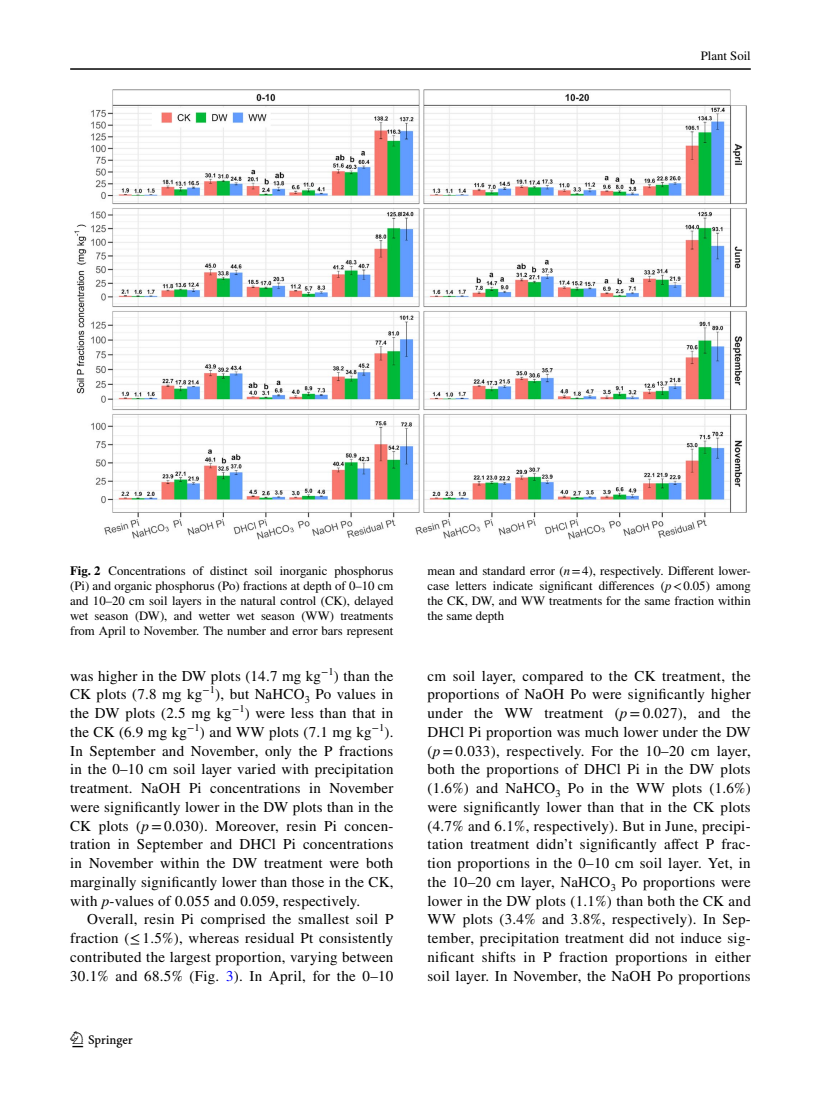
<style>
.page{position:relative;width:821px;height:1106px;background:#fff}
.page>*{position:absolute;margin:0;border:0;box-sizing:border-box;transform-origin:0 0}
.t1{font:22.5px "Springnew Regular 2";color:#000}
.t2{font:15px/18.8px "STIX";letter-spacing:.02em;color:#000;text-align:justify}
.t3{font:12.75px/15px "STIX";color:#000;text-align:justify}
.s1{font-weight:700}
.s2{font-style:italic}
.s3{color:#00f}
</style>
<div class="page">
<hr style="left:70px;top:68px;width:680px;height:2px;background:#000">
<img style="left:74px;top:89px;width:672px;height:450px">
<p class="t3" style="left:701px;top:49px;width:51px">Plant Soil</p>
<p class="t3" style="left:70px;top:564px;width:325px"><span class="s1">Fig. 2</span> Concentrations of distinct soil inorganic phosphorus (Pi) and organic phosphorus (Po) fractions at depth of 0–10 cm and 10–20 cm soil layers in the natural control (CK), delayed wet season (DW), and wetter wet season (WW) treatments from April to November. The number and error bars represent</p>
<p class="t3" style="left:427px;top:564px;width:325px">mean and standard error (<span class="s2">n</span>=4), respectively. Different lower&shy;case letters indicate significant differences (<span class="s2">p</span>&lt;0.05) among the CK, DW, and WW treatments for the same fraction within the same depth</p>
<p class="t2" style="left:70px;top:667px;width:325px">was higher in the DW plots (14.7 mg kg<sup>−1</sup>) than the CK plots (7.8 mg kg<sup>−1</sup>), but NaHCO<sub>3</sub> Po values in the DW plots (2.5 mg kg<sup>−1</sup>) were less than that in the CK (6.9 mg kg<sup>−1</sup>) and WW plots (7.1 mg kg<sup>−1</sup>).<br>In September and November, only the P fractions in the 0–10 cm soil layer varied with precipitation treatment. NaOH Pi concentrations in November were significantly lower in the DW plots than in the CK plots (<span class="s2">p</span>=0.030). Moreover, resin Pi concen&shy;tration in September and DHCl Pi concentrations in November within the DW treatment were both marginally significantly lower than those in the CK, with <span class="s2">p</span>-values of 0.055 and 0.059, respectively.</p>
<p class="t2" style="left:70px;top:911px;width:325px;text-indent:17px">Overall, resin Pi comprised the smallest soil P fraction (≤1.5%), whereas residual Pt consistently contributed the largest proportion, varying between 30.1% and 68.5% (Fig. <span class="s3">3</span>). In April, for the 0–10</p>
<h1 class="t1" style="left:72px;top:1031px;width:62px">1 3</h1>
<p class="t2" style="left:427px;top:667px;width:325px">cm soil layer, compared to the CK treatment, the proportions of NaOH Po were significantly higher under the WW treatment (<span class="s2">p</span>=0.027), and the DHCl Pi proportion was much lower under the DW (<span class="s2">p</span>=0.033), respectively. For the 10–20 cm layer, both the proportions of DHCl Pi in the DW plots (1.6%) and NaHCO<sub>3</sub> Po in the WW plots (1.6%) were significantly lower than that in the CK plots (4.7% and 6.1%, respectively). But in June, precipi&shy;tation treatment didn’t significantly affect P frac&shy;tion proportions in the 0–10 cm soil layer. Yet, in the 10–20 cm layer, NaHCO<sub>3</sub> Po proportions were lower in the DW plots (1.1%) than both the CK and WW plots (3.4% and 3.8%, respectively). In Sep&shy;tember, precipitation treatment did not induce sig&shy;nificant shifts in P fraction proportions in either soil layer. In November, the NaOH Po proportions</p>
</div>
